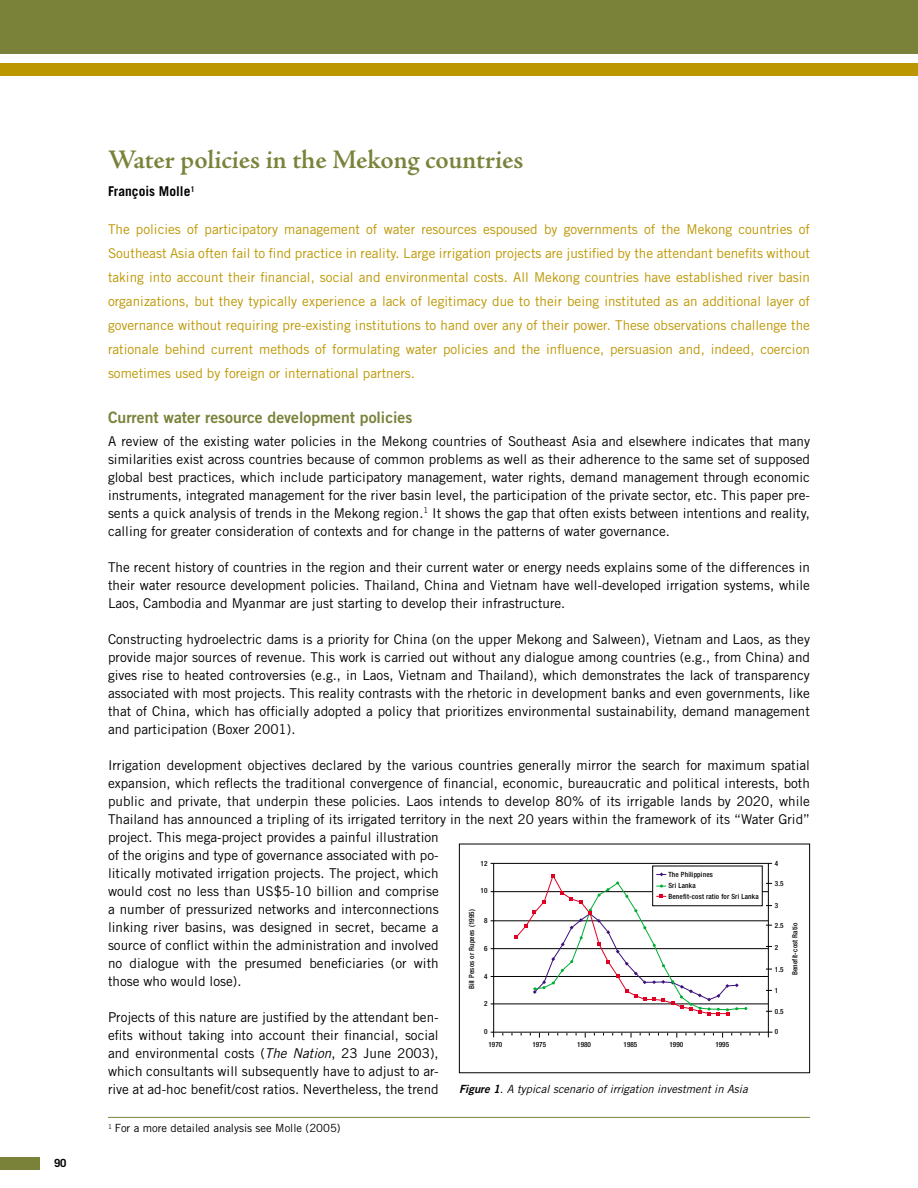
<style>
.page{position:relative;width:918px;height:1188px;background:#fff}
.page>*{position:absolute;margin:0;border:0;box-sizing:border-box;transform-origin:0 0}
.t1{font:600 27px "Adobe Jenson Pro";letter-spacing:-.005em;color:#7a823a}
.t2{font:15.75px "Trade Gothic Bold Two";color:#7a823a}
.t3{font:13.5px/18px "Trade Gothic";color:#000;text-align:justify}
.t4{font:13.5px/24px "Trade Gothic";color:#bc9600;text-align:justify}
.t5{font:700 13.5px "Trade Gothic";color:#000}
.t6{font:italic 11.25px "Trade Gothic";color:#000}
.t7{font:11.25px "Trade Gothic";color:#000}
.t8{font:700 11.25px "Trade Gothic";color:#000}
.t9{font:500 condensed 7.2px/11.7px "Helvetica Neue";letter-spacing:.025em;color:#000}
.s1{font-style:italic}
.s2{font-family:"Trade Gothic Bold Two"}
</style>
<div class="page">
<div style="left:0;top:1157px;width:40px;height:13px;background:#7a823a"></div>
<div style="left:0;top:0;width:918px;height:54px;background:#7a823a"></div>
<div style="left:0;top:63px;width:918px;height:12px;background:#bc9600"></div>
<hr style="left:108px;top:1117px;width:702px;height:1px;background:#7a823a">
<hr style="left:491px;top:863px;width:281px;height:1px;background:#000">
<hr style="left:491px;top:891px;width:277px;height:1px;background:#000">
<hr style="left:491px;top:921px;width:277px;height:1px;background:#000">
<hr style="left:491px;top:948px;width:277px;height:1px;background:#000">
<hr style="left:491px;top:976px;width:277px;height:1px;background:#000">
<hr style="left:491px;top:1004px;width:277px;height:1px;background:#000">
<hr style="left:491px;top:1032px;width:281px;height:1px;background:#000">
<hr style="left:493px;top:863px;width:1px;height:174px;background:#000">
<hr style="left:768px;top:863px;width:1px;height:174px;background:#000">
<div style="left:653px;top:866px;width:109px;height:40px;background:#fff"></div>
<svg style="left:515px;top:872px;width:232px;height:143px"></svg>
<div style="left:459px;top:844px;width:351px;height:229px;border:1px solid #000"></div>
<p class="t8" style="left:54px;top:1156px;width:14px">90</p>
<h1 class="t1" style="left:108px;top:144px;width:417px">Water policies in the Mekong countries</h1>
<p class="t5" style="left:108px;top:183px;width:86px">François Molle<sup>1</sup></p>
<p class="t4" style="left:108px;top:217px;width:704px">The policies of participatory management of water resources espoused by governments of the Mekong countries of Southeast Asia often fail to find practice in reality. Large irrigation projects are justified by the attendant benefits without taking into account their financial, social and environmental costs. All Mekong countries have established river basin organizations, but they typically experience a lack of legitimacy due to their being instituted as an additional layer of governance without requiring pre-existing institutions to hand over any of their power. These observations challenge the rationale behind current methods of formulating water policies and the influence, persuasion and, indeed, coercion sometimes used by foreign or international partners.</p>
<p class="t2" style="left:108px;top:408px;width:306px">Current water resource development policies</p>
<p class="t3" style="left:108px;top:432px;width:704px">A review of the existing water policies in the Mekong countries of Southeast Asia and elsewhere indicates that many similarities exist across countries because of common problems as well as their adherence to the same set of supposed global best practices, which include participatory management, water rights, demand management through economic instruments, integrated management for the river basin level, the participation of the private sector, etc. This paper pre&shy;sents a quick analysis of trends in the Mekong region. It shows the gap that often exists between intentions and reality, calling for greater consideration of contexts and for change in the patterns of water governance.</p>
<p class="t3" style="left:108px;top:558px;width:704px">The recent history of countries in the region and their current water or energy needs explains some of the differences in their water resource development policies. Thailand, China and Vietnam have well-developed irrigation systems, while Laos, Cambodia and Myanmar are just starting to develop their infrastructure.</p>
<p class="t3" style="left:108px;top:630px;width:704px">Constructing hydroelectric dams is a priority for China (on the upper Mekong and Salween), Vietnam and Laos, as they provide major sources of revenue. This work is carried out without any dialogue among countries (e.g., from China) and gives rise to heated controversies (e.g., in Laos, Vietnam and Thailand), which demonstrates the lack of transparency associated with most projects. This reality contrasts with the rhetoric in development banks and even governments, like that of China, which has officially adopted a policy that prioritizes environmental sustainability, demand management and participation (Boxer 2001).</p>
<p class="t3" style="left:108px;top:756px;width:704px;text-align:left">Irrigation development objectives declared by the various countries generally mirror the search for maximum spatial expansion, which reflects the traditional convergence of financial, economic, bureaucratic and political interests, both public and private, that underpin these policies. Laos intends to develop 80% of its irrigable lands by 2020, while Thailand has announced a tripling of its irrigated territory in the next 20 years within the framework of its “Water Grid” project. This mega-project provides a painful illustration<br>of the origins and type of governance associated with po-<br>litically motivated irrigation projects. The project, which<br>would cost no less than US$5-10 billion and comprise<br>a number of pressurized networks and interconnections<br>linking river basins, was designed in secret, became a<br>source of conflict within the administration and involved<br>no dialogue with the presumed beneficiaries (or with<br>those who would lose).</p>
<p class="t3" style="left:108px;top:1008px;width:332px">Projects of this nature are justified by the attendant ben&shy;efits without taking into account their financial, social and environmental costs (<span class="s1">The Nation</span>, 23 June 2003), which consultants will subsequently have to adjust to ar&shy;rive at ad-hoc benefit/cost ratios. Nevertheless, the trend</p>
<p class="t7" style="left:115px;top:1122px;width:227px">For a more detailed analysis see Molle (2005)</p>
<p class="t9" style="left:481px;top:858px;width:8px">12</p>
<p class="t9" style="left:775px;top:858px;width:5px">4</p>
<p class="t9" style="left:668px;top:868px;width:46px">The Philippines<br>Sri Lanka</p>
<p class="t9" style="left:668px;top:891px;width:92px">Benefit-cost ratio for Sri Lanka</p>
<p class="t9" style="left:775px;top:878px;width:10px">3.5</p>
<p class="t9" style="left:481px;top:885px;width:8px">10</p>
<p class="t9" style="left:775px;top:900px;width:5px">3</p>
<p class="t9" style="left:466px;top:989px;width:82px;rotate:-90deg">Bill Pesos or Rupees (1995)</p>
<p class="t9" style="left:484px;top:915px;width:5px">8</p>
<p class="t9" style="left:789px;top:975px;width:54px;rotate:-90deg">Benefit-cost Ratio</p>
<p class="t9" style="left:775px;top:920px;width:10px">2.5</p>
<p class="t9" style="left:775px;top:941px;width:5px">2</p>
<p class="t9" style="left:484px;top:943px;width:5px">6</p>
<p class="t9" style="left:775px;top:963px;width:10px">1.5</p>
<p class="t9" style="left:484px;top:971px;width:5px">4</p>
<p class="t9" style="left:775px;top:985px;width:5px">1</p>
<p class="t9" style="left:484px;top:998px;width:5px">2</p>
<p class="t9" style="left:775px;top:1005px;width:10px">0.5</p>
<p class="t9" style="left:484px;top:1026px;width:5px">0</p>
<p class="t9" style="left:775px;top:1026px;width:5px">0</p>
<p class="t9" style="left:489px;top:1039px;width:15px">1970</p>
<p class="t9" style="left:532px;top:1039px;width:15px">1975</p>
<p class="t9" style="left:577px;top:1039px;width:15px">1980</p>
<p class="t9" style="left:624px;top:1039px;width:15px">1985</p>
<p class="t9" style="left:669px;top:1039px;width:15px">1990</p>
<p class="t9" style="left:715px;top:1039px;width:15px">1995</p>
<p class="t6" style="left:459px;top:1083px;width:290px"><span class="s2">Figure 1</span>. A typical scenario of irrigation investment in Asia</p>
</div>
